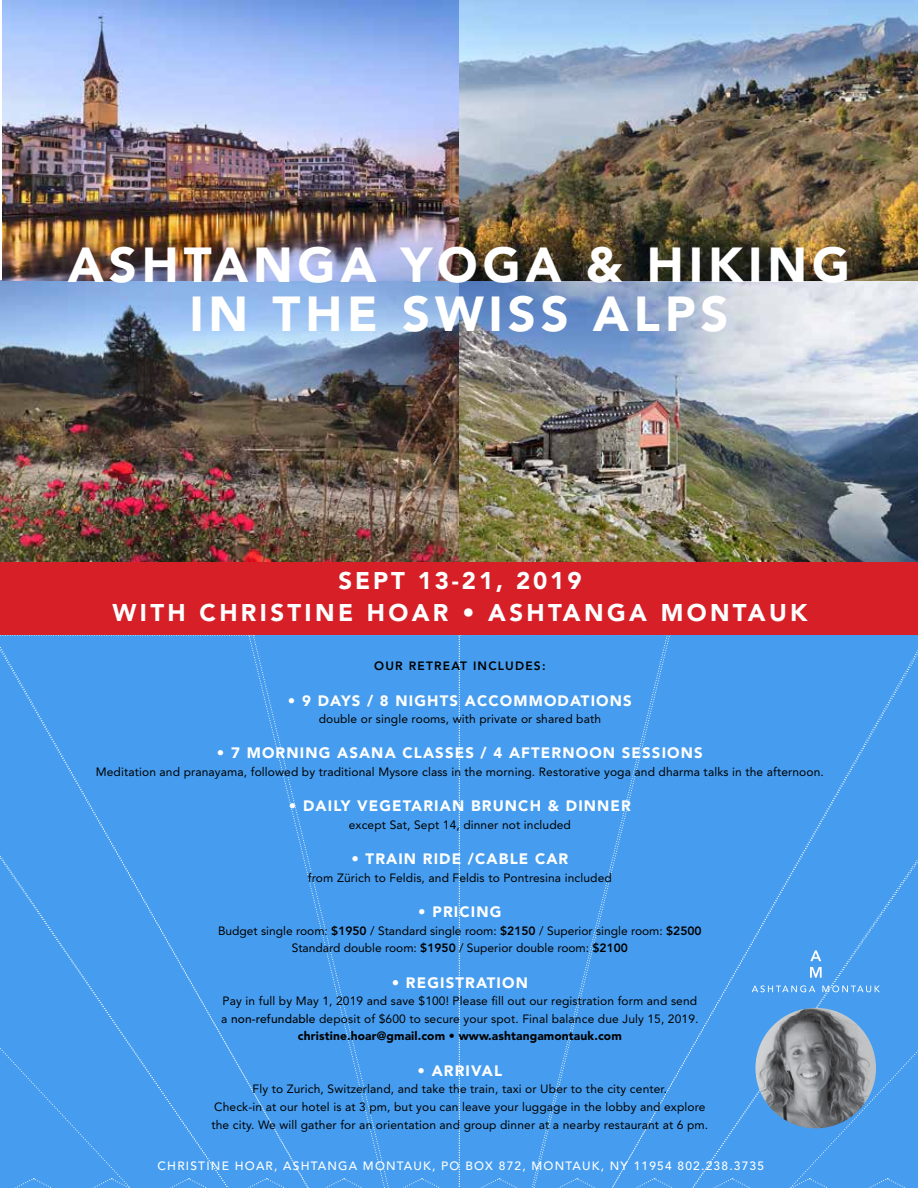
<style>
.page{position:relative;width:918px;height:1188px;background:#fff}
.page>*{position:absolute;margin:0;border:0;box-sizing:border-box;transform-origin:0 0}
.t1{font:900 48.75px/48.8px "Avenir";letter-spacing:.1em;color:#fff;text-align:center}
.t2{font:900 24px/31.8px "Avenir";letter-spacing:.14em;color:#fff;text-align:center}
.t3{font:900 15px "Avenir";letter-spacing:.075em;color:#fff}
.t4{font:12px/17.7px "Avenir";letter-spacing:.01em;color:#000;text-align:center}
.t5{font:500 12px "Avenir";letter-spacing:.1em;color:#fff}
.t6{font:800 12px "Avenir";letter-spacing:.1em;color:#000}
.s1{font-weight:800}
.s2{font-weight:500}
.s3{font-weight:900}
</style>
<div class="page">
<img style="left:0;top:281px;width:918px;height:281px">
<div style="left:0;top:562px;width:918px;height:72px;background:#d61f26"></div>
<img style="left:2px;top:0;width:916px;height:281px">
<div style="left:0;top:634px;width:918px;height:554px;background:#469def"></div>
<h1 class="t1" style="left:68px;top:241px;width:784px">ASHTAN GA YOGA &amp; H IKIN G<br>IN THE SWISS ALPS</h1>
<h2 class="t2" style="left:113px;top:565px;width:696px">SEPT 13-21, 2019<br>WITH CHRISTIN E H OAR • ASHTAN GA MON TAUK</h2>
<p class="t6" style="left:374px;top:659px;width:173px">OUR RETREAT INCLUDES:</p>
<p class="t3" style="left:288px;top:691px;width:334px">• 9 DAYS / 8 NIGHTS ACCOMMODATIONS</p>
<p class="t4" style="left:319px;top:710px;width:284px">double or single rooms, with private or shared bath</p>
<p class="t3" style="left:217px;top:744px;width:133px">• 7 MORN ING ASANA</p>
<p class="t3" style="left:402px;top:744px;width:32px">CLASS</p>
<p class="t3" style="left:455px;top:744px;width:238px">ES / 4 AFTERNOON SESSIONS</p>
<p class="t4" style="left:96px;top:763px;width:730px">Meditation and pranayama, followed by traditional Mysore class in the morning. Restorative yoga and dharma talks in the afternoon.</p>
<p class="t3" style="left:289px;top:797px;width:164px">• DAILY VEGETARIAN</p>
<p class="t3" style="left:471px;top:797px;width:161px">BRUNCH &amp; DINN ER</p>
<p class="t4" style="left:349px;top:816px;width:224px">except Sat, Sept 14, dinner not included</p>
<p class="t3" style="left:351px;top:850px;width:218px">• TRAIN RIDE /CABLE CAR</p>
<p class="t4" style="left:308px;top:869px;width:305px">from Zürich to Feldis, and Feldis to Pontresina included</p>
<p class="t3" style="left:418px;top:903px;width:85px">• PRICING</p>
<p class="t4" style="left:218px;top:922px;width:485px">Budget single room: <span class="s1">$1950</span> / Standard single room: <span class="s1">$2150</span> / Superior single room: <span class="s1">$2500<br></span>Standard double room: <span class="s1">$1950</span> / Superior double room: <span class="s1">$2100</span></p>
<p class="t3" style="left:392px;top:973px;width:134px">• REGISTRATION</p>
<p class="t4" style="left:221px;top:992px;width:479px">Pay in full by May 1, 2019 and save $100! Please fill out our registration form and send a <span class="s2">NON-REFUNDABLE</span> deposit of $600 to secure your spot. Final balance due July 15, 2019.<br><span class="s3">CHRISTINE.HOAR@GMAIL.COM • WWW.ASHTANGAMONTAUK.COM</span></p>
<p class="t3" style="left:418px;top:1061px;width:37px">• ARRIV</p>
<p class="t3" style="left:482px;top:1061px;width:18px">AL</p>
<p class="t4" style="left:211px;top:1080px;width:498px">Fly to Zurich, Switzerland, and take the train, taxi or Uber to the city center.<br>Check-in at our hotel is at 3 pm, but you can leave your luggage in the lobby and explore the city. We will gather for an orientation and group dinner at a nearby restaurant at 6 pm.</p>
<p class="t5" style="left:158px;top:1159px;width:608px">CHRISTINE HOAR, ASHTANGA MONTAUK, PO BOX 872, MONTAUK, NY 11954 802.238.3735</p>
</div>
